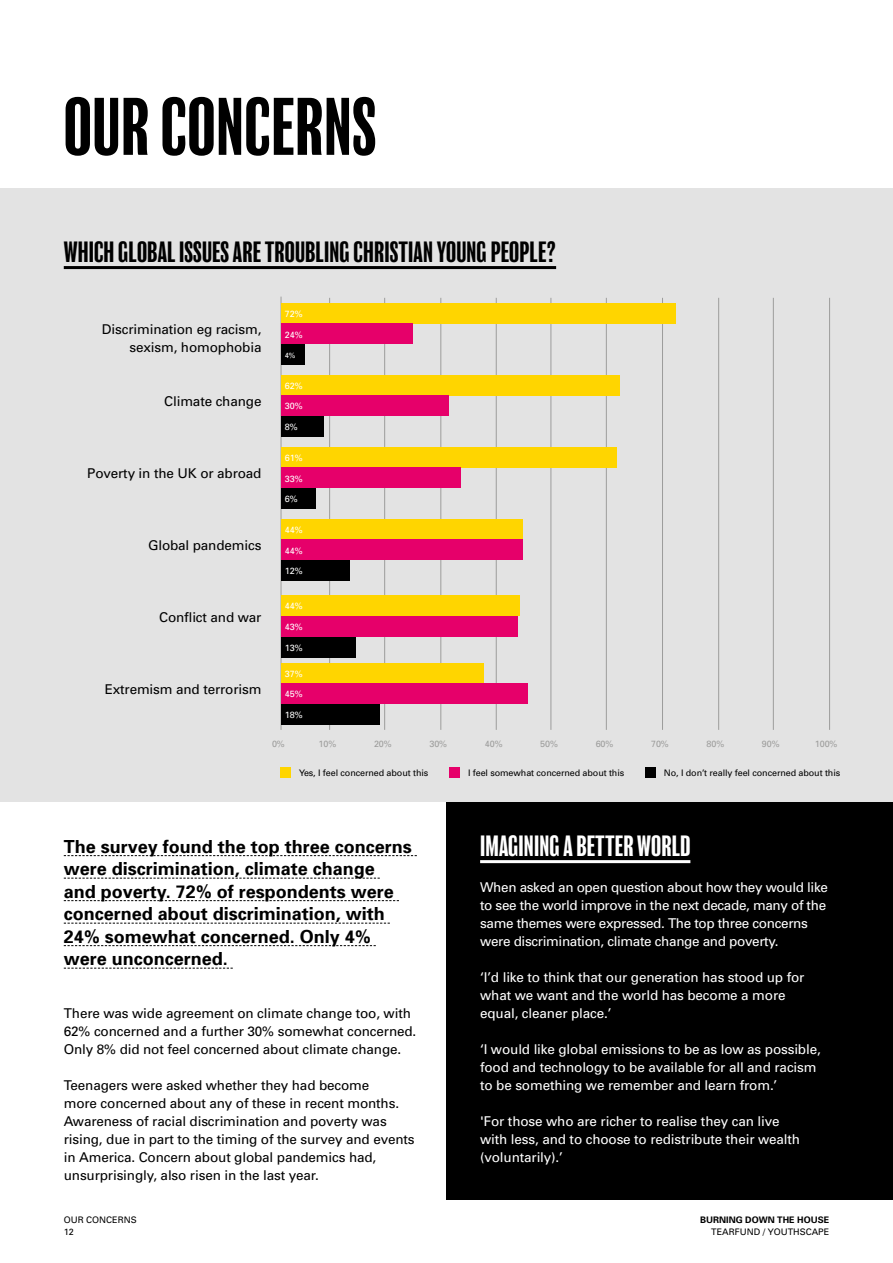
<style>
.page{position:relative;width:893px;height:1263px;background:#fff}
.page>*{position:absolute;margin:0;border:0;box-sizing:border-box;transform-origin:0 0}
.t1{font:condensed 75px "Balboa";letter-spacing:.01em;color:#000}
.t2{font:condensed 27px "Balboa";letter-spacing:.005em;color:#000}
.t3{font:condensed 27px "Balboa";letter-spacing:.005em;color:#fff}
.t4{font:700 18px/22.5px "Univers";color:#000}
.t5{font:13.5px/18px "Univers";letter-spacing:-.01em;color:#000}
.t6{font:13.5px/18px "Univers";letter-spacing:-.01em;color:#fff}
.t7{font:9px/12px "Univers";letter-spacing:-.01em;color:#000}
.t8{font:9px "Univers";letter-spacing:-.01em;color:#fff}
.t9{font:9px "Univers";letter-spacing:-.01em;color:#9d9d9c}
.t10{font:700 9px "Univers";color:#000}
.t11{font:7.5px "Univers";color:#fff}
</style>
<div class="page">
<div style="left:446px;top:802px;width:447px;height:397px;background:#000"></div>
<hr style="left:892px;top:1054px;width:1px;height:145px;background:#e6006a">
<div style="left:0;top:189px;width:893px;height:613px;background:#e3e3e3"></div>
<hr style="left:329px;top:298px;width:1px;height:432px;background:#9d9d9c">
<hr style="left:384px;top:298px;width:1px;height:432px;background:#9d9d9c">
<hr style="left:440px;top:298px;width:1px;height:432px;background:#9d9d9c">
<hr style="left:496px;top:298px;width:1px;height:432px;background:#9d9d9c">
<hr style="left:551px;top:298px;width:1px;height:432px;background:#9d9d9c">
<hr style="left:606px;top:298px;width:1px;height:432px;background:#9d9d9c">
<hr style="left:662px;top:298px;width:1px;height:432px;background:#9d9d9c">
<hr style="left:718px;top:298px;width:1px;height:432px;background:#9d9d9c">
<hr style="left:773px;top:298px;width:1px;height:432px;background:#9d9d9c">
<hr style="left:829px;top:298px;width:1px;height:432px;background:#9d9d9c">
<hr style="left:64px;top:266px;width:492px;height:3px;background:#000">
<hr style="left:281px;top:297px;width:1px;height:433px;background:#9d9d9c">
<div style="left:281px;top:375px;width:339px;height:20px;background:#ffd500"></div>
<div style="left:281px;top:395px;width:168px;height:21px;background:#e6006a"></div>
<div style="left:281px;top:416px;width:43px;height:21px;background:#000"></div>
<div style="left:281px;top:662px;width:203px;height:21px;background:#ffd500"></div>
<div style="left:281px;top:683px;width:247px;height:21px;background:#e6006a"></div>
<div style="left:281px;top:704px;width:99px;height:21px;background:#000"></div>
<div style="left:281px;top:595px;width:239px;height:21px;background:#ffd500"></div>
<div style="left:281px;top:616px;width:237px;height:21px;background:#e6006a"></div>
<div style="left:281px;top:637px;width:74px;height:21px;background:#000"></div>
<div style="left:281px;top:303px;width:395px;height:20px;background:#ffd500"></div>
<div style="left:281px;top:323px;width:131px;height:21px;background:#e6006a"></div>
<div style="left:281px;top:344px;width:23px;height:21px;background:#000"></div>
<div style="left:281px;top:519px;width:242px;height:20px;background:#ffd500"></div>
<div style="left:281px;top:539px;width:242px;height:21px;background:#e6006a"></div>
<div style="left:281px;top:560px;width:68px;height:21px;background:#000"></div>
<div style="left:281px;top:447px;width:336px;height:20px;background:#ffd500"></div>
<div style="left:281px;top:467px;width:180px;height:21px;background:#e6006a"></div>
<div style="left:281px;top:488px;width:34px;height:21px;background:#000"></div>
<div style="left:281px;top:767px;width:10px;height:10px;background:#ffd500"></div>
<div style="left:450px;top:767px;width:10px;height:10px;background:#e6006a"></div>
<div style="left:645px;top:767px;width:11px;height:10px;background:#000"></div>
<svg style="left:64px;top:855px;width:353px;height:1px"></svg>
<svg style="left:64px;top:878px;width:316px;height:1px"></svg>
<svg style="left:64px;top:900px;width:335px;height:1px"></svg>
<svg style="left:64px;top:923px;width:326px;height:1px"></svg>
<svg style="left:64px;top:945px;width:312px;height:1px"></svg>
<svg style="left:64px;top:968px;width:169px;height:1px"></svg>
<hr style="left:480px;top:860px;width:210px;height:3px;background:#fff">
<hr style="left:892px;top:0;width:1px;height:249px;background:#009ed6">
<h1 class="t1" style="left:64px;top:88px;width:314px">OUR CONCERNS</h1>
<h2 class="t2" style="left:64px;top:238px;width:494px">WHICH GLOBAL ISSUES ARE TROUBLING CHRISTIAN YOUNG PEOPLE?</h2>
<p class="t5" style="left:102px;top:320px;width:161px;text-align:right">Discrimination eg racism, sexism, homophobia</p>
<p class="t5" style="left:164px;top:392px;width:99px">Climate change</p>
<p class="t5" style="left:87px;top:464px;width:176px">Poverty in the UK or abroad</p>
<p class="t5" style="left:148px;top:536px;width:115px">Global pandemics</p>
<p class="t8" style="left:285px;top:308px;width:19px">72%</p>
<p class="t8" style="left:285px;top:329px;width:19px">24%</p>
<p class="t11" style="left:285px;top:350px;width:12px">4%</p>
<p class="t8" style="left:285px;top:380px;width:19px">62%</p>
<p class="t8" style="left:285px;top:401px;width:19px">30%</p>
<p class="t8" style="left:285px;top:422px;width:14px">8%</p>
<p class="t8" style="left:285px;top:452px;width:19px">61%</p>
<p class="t8" style="left:285px;top:473px;width:19px">33%</p>
<p class="t8" style="left:285px;top:494px;width:14px">6%</p>
<p class="t8" style="left:285px;top:524px;width:19px">44%</p>
<p class="t8" style="left:285px;top:545px;width:19px">44%</p>
<p class="t8" style="left:285px;top:566px;width:19px">12%</p>
<p class="t5" style="left:159px;top:608px;width:104px">Conflict and war</p>
<p class="t5" style="left:105px;top:680px;width:158px">Extremism and terrorism</p>
<p class="t8" style="left:285px;top:600px;width:19px">44%</p>
<p class="t8" style="left:285px;top:621px;width:19px">43%</p>
<p class="t8" style="left:285px;top:642px;width:19px">13%</p>
<p class="t8" style="left:285px;top:668px;width:19px">37%</p>
<p class="t8" style="left:285px;top:689px;width:19px">45%</p>
<p class="t8" style="left:285px;top:709px;width:19px">18%</p>
<p class="t9" style="left:272px;top:738px;width:14px">0%</p>
<p class="t9" style="left:319px;top:738px;width:19px">10%</p>
<p class="t9" style="left:374px;top:738px;width:19px">20%</p>
<p class="t9" style="left:429px;top:738px;width:19px">30%</p>
<p class="t9" style="left:485px;top:738px;width:19px">40%</p>
<p class="t9" style="left:540px;top:738px;width:19px">50%</p>
<p class="t9" style="left:596px;top:738px;width:19px">60%</p>
<p class="t9" style="left:651px;top:738px;width:19px">70%</p>
<p class="t9" style="left:706px;top:738px;width:19px">80%</p>
<p class="t9" style="left:762px;top:738px;width:19px">90%</p>
<p class="t9" style="left:815px;top:738px;width:24px">100%</p>
<p class="t7" style="left:299px;top:766px;width:131px">Yes, I feel concerned about this</p>
<p class="t7" style="left:468px;top:766px;width:158px">I feel somewhat concerned about this</p>
<p class="t7" style="left:664px;top:766px;width:178px">No, I don’t really feel concerned about this</p>
<h3 class="t4" style="left:64px;top:834px;width:350px">The survey found the top three concerns were discrimination, climate change<br>and poverty. 72% of respondents were concerned about discrimination, with 24% somewhat concerned. Only 4% were unconcerned.</h3>
<p class="t5" style="left:64px;top:1004px;width:354px">There was wide agreement on climate change too, with<br>62% concerned and a further 30% somewhat concerned.<br>Only 8% did not feel concerned about climate change.</p>
<p class="t5" style="left:64px;top:1076px;width:352px">Teenagers were asked whether they had become<br>more concerned about any of these in recent months.<br>Awareness of racial discrimination and poverty was rising, due in part to the timing of the survey and events in America. Concern about global pandemics had, unsurprisingly, also risen in the last year.</p>
<h2 class="t3" style="left:480px;top:832px;width:212px">IMAGINING A BETTER WORLD</h2>
<p class="t6" style="left:480px;top:878px;width:349px">When asked an open question about how they would like to see the world improve in the next decade, many of the same themes were expressed. The top three concerns were discrimination, climate change and poverty.</p>
<p class="t6" style="left:480px;top:968px;width:326px">‘I’d like to think that our generation has stood up for what we want and the world has become a more equal, cleaner place.’</p>
<p class="t6" style="left:480px;top:1040px;width:342px">‘I would like global emissions to be as low as possible, food and technology to be available for all and racism to be something we remember and learn from.’</p>
<p class="t6" style="left:480px;top:1112px;width:322px">'For those who are richer to realise they can live with less, and to choose to redistribute their wealth (voluntarily).’</p>
<p class="t7" style="left:64px;top:1214px;width:75px">OUR CONCERNS<br>12</p>
<p class="t10" style="left:700px;top:1214px;width:131px">BURNING DOWN THE HOUSE</p>
<p class="t7" style="left:711px;top:1226px;width:120px">TEARFUND / YOUTHSCAPE</p>
</div>
